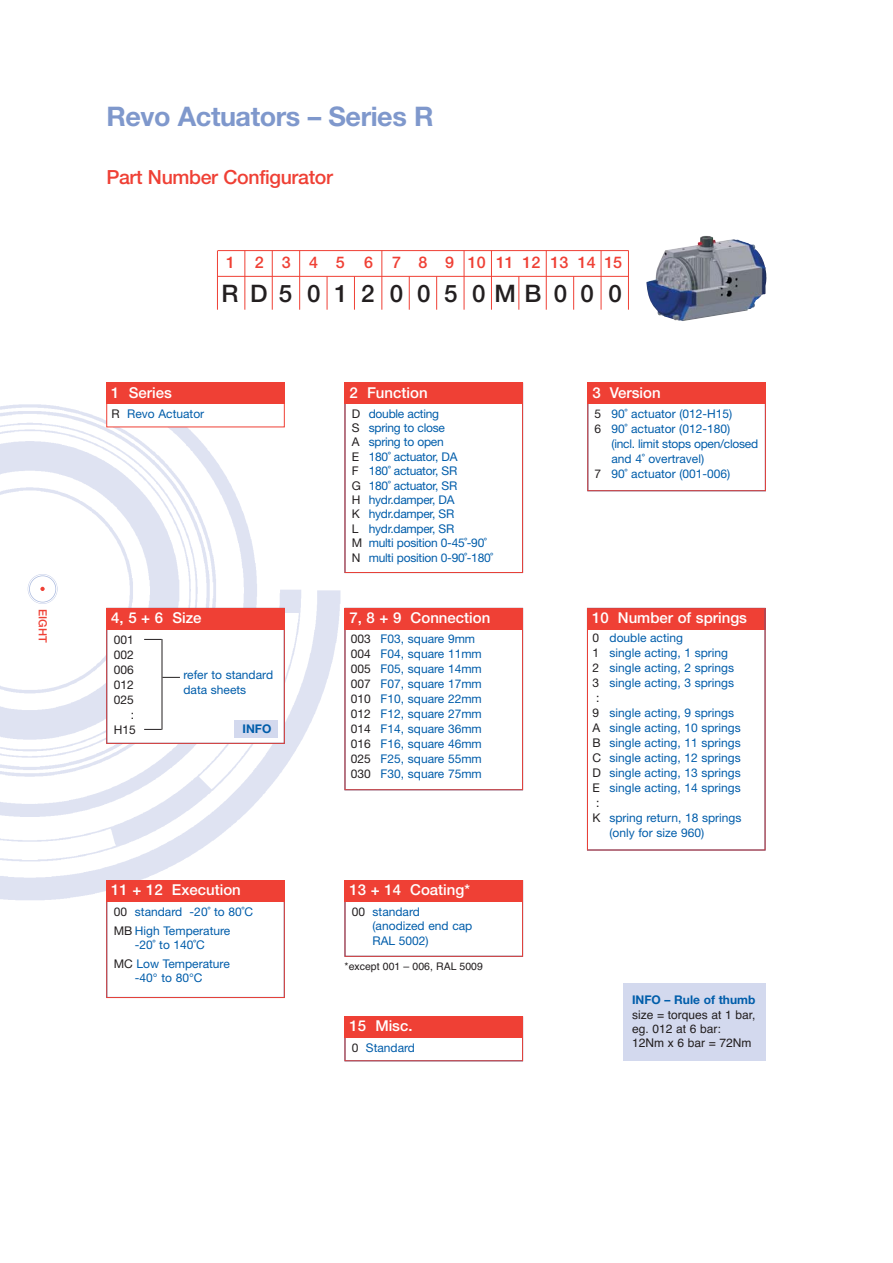
<style>
.page{position:relative;width:893px;height:1263px;background:#fff}
.page>*{position:absolute;margin:0;border:0;box-sizing:border-box;transform-origin:0 0}
.t1{font:700 27px "Helvetica Neue";letter-spacing:-.015em;color:#7f98cc}
.t2{font:500 24.15px "Helvetica Neue";letter-spacing:.56em;color:#231f20}
.t3{font:500 19.5px "Helvetica Neue";letter-spacing:-.015em;color:#ef4035}
.t4{font:500 16.05px "Helvetica Neue";color:#ef4035}
.t5{font:500 15px "Helvetica Neue";color:#fff}
.t6{font:12px/15px "Helvetica Neue";color:#005daa}
.t7{font:12px/14.4px "Helvetica Neue";letter-spacing:-.02em;color:#005daa}
.t8{font:12px/14.4px "Helvetica";color:#231f20}
.t9{font:12px/15px "Helvetica Neue";color:#231f20;text-align:right}
.t10{font:700 12px "Helvetica Neue";color:#005daa}
.t11{font:500 11.25px "Helvetica Neue";color:#ef4035}
.t12{font:10.5px "Helvetica";color:#231f20}
.s1{color:#231f20}
</style>
<div class="page">
<img style="left:0;top:382px;width:360px;height:518px">
<div style="left:107px;top:383px;width:177px;height:44px;background:#fff"></div>
<div style="left:107px;top:608px;width:177px;height:135px;background:#fff"></div>
<div style="left:345px;top:383px;width:177px;height:190px;background:#fff"></div>
<img style="left:646px;top:236px;width:120px;height:85px">
<hr style="left:218px;top:250px;width:410px;height:1px;background:#ef4035">
<hr style="left:218px;top:276px;width:410px;height:1px;background:#ef4035">
<hr style="left:217px;top:250px;width:1px;height:60px;background:#ef4035">
<hr style="left:244px;top:250px;width:1px;height:60px;background:#ef4035">
<hr style="left:272px;top:250px;width:1px;height:60px;background:#ef4035">
<hr style="left:299px;top:250px;width:1px;height:60px;background:#ef4035">
<hr style="left:327px;top:276px;width:1px;height:34px;background:#ef4035">
<hr style="left:354px;top:276px;width:1px;height:34px;background:#ef4035">
<hr style="left:381px;top:250px;width:1px;height:60px;background:#ef4035">
<hr style="left:409px;top:276px;width:1px;height:34px;background:#ef4035">
<hr style="left:436px;top:276px;width:1px;height:34px;background:#ef4035">
<hr style="left:463px;top:250px;width:1px;height:60px;background:#ef4035">
<hr style="left:491px;top:250px;width:1px;height:60px;background:#ef4035">
<hr style="left:518px;top:276px;width:1px;height:34px;background:#ef4035">
<hr style="left:546px;top:250px;width:1px;height:60px;background:#ef4035">
<hr style="left:573px;top:276px;width:1px;height:34px;background:#ef4035">
<hr style="left:600px;top:250px;width:1px;height:60px;background:#ef4035">
<hr style="left:628px;top:250px;width:1px;height:60px;background:#ef4035">
<div style="left:106px;top:383px;width:179px;height:21px;background:#ef4035"></div>
<div style="left:587px;top:608px;width:178px;height:21px;background:#ef4035"></div>
<div style="left:587px;top:608px;width:178px;height:242px;border:1px solid #ef4035"></div>
<div style="left:344px;top:383px;width:179px;height:21px;background:#ef4035"></div>
<div style="left:344px;top:383px;width:179px;height:190px;border:1px solid #ef4035"></div>
<div style="left:587px;top:383px;width:178px;height:21px;background:#ef4035"></div>
<div style="left:587px;top:383px;width:178px;height:108px;border:1px solid #ef4035"></div>
<div style="left:106px;top:608px;width:179px;height:21px;background:#ef4035"></div>
<div style="left:106px;top:608px;width:179px;height:136px;border:1px solid #ef4035"></div>
<div style="left:345px;top:608px;width:177px;height:182px;background:#fff"></div>
<div style="left:344px;top:608px;width:179px;height:21px;background:#ef4035"></div>
<div style="left:344px;top:608px;width:179px;height:182px;border:1px solid #ef4035"></div>
<svg style="left:163px;top:677px;width:17px;height:1px"></svg>
<svg style="left:144px;top:639px;width:18px;height:1px"></svg>
<svg style="left:144px;top:729px;width:18px;height:1px"></svg>
<hr style="left:162px;top:639px;width:1px;height:91px;background:#231f20">
<div style="left:106px;top:880px;width:179px;height:21px;background:#ef4035"></div>
<div style="left:106px;top:880px;width:179px;height:118px;border:1px solid #ef4035"></div>
<div style="left:344px;top:880px;width:179px;height:21px;background:#ef4035"></div>
<div style="left:344px;top:880px;width:179px;height:77px;border:1px solid #ef4035"></div>
<div style="left:344px;top:1017px;width:179px;height:21px;background:#ef4035"></div>
<div style="left:344px;top:1017px;width:179px;height:44px;border:1px solid #ef4035"></div>
<div style="left:623px;top:984px;width:142px;height:77px;background:#d3d9ee"></div>
<div style="left:234px;top:721px;width:44px;height:17px;background:#d3d9ee"></div>
<svg style="left:40px;top:587px;width:5px;height:4px"></svg>
<div style="left:29px;top:575px;width:27px;height:28px;border:2px solid #acbbdf;border-radius:50%"></div>
<div style="left:28px;top:574px;width:30px;height:30px;border:1px solid #c6cfe9;border-radius:50%"></div>
<p class="t11" style="left:47px;top:609px;width:35px;rotate:90deg">EIGHT</p>
<h1 class="t1" style="left:106px;top:106px;width:329px">Revo Actuators – Series R</h1>
<h3 class="t3" style="left:106px;top:170px;width:228px">Part Number Configurator</h3>
<h3 class="t4" style="left:226px;top:256px;width:397px">1 2 3 4 5 6 7 8 9 10 11 12 13 14 15</h3>
<h2 class="t2" style="left:221px;top:285px;width:402px">RD50120050MB000</h2>
<p class="t5" style="left:111px;top:387px;width:62px">1 Series</p>
<p class="t6" style="left:112px;top:407px;width:94px"><span class="s1">R</span> Revo Actuator</p>
<p class="t5" style="left:349px;top:387px;width:80px">2 Function</p>
<p class="t7" style="left:352px;top:407px;width:143px"><span class="s1">D</span> double acting<br><span class="s1">S</span> spring to close<br><span class="s1">A</span> spring to open<br><span class="s1">E</span> 180˚ actuator, DA<br><span class="s1">F</span> 180˚ actuator, SR<br><span class="s1">G</span> 180˚ actuator, SR<br><span class="s1">H</span> hydr.damper, DA<br><span class="s1">K</span> hydr.damper, SR<br><span class="s1">L</span> hydr.damper, SR<br><span class="s1">M</span> multi position 0-45˚-90˚<br><span class="s1">N</span> multi position 0-90˚-180˚</p>
<p class="t5" style="left:592px;top:387px;width:70px">3 Version</p>
<p class="t6" style="left:594px;top:407px;width:139px"><span class="s1">5</span> 90˚ actuator (012-H15)</p>
<p class="t6" style="left:594px;top:422px;width:137px"><span class="s1">6</span> 90˚ actuator (012-180)</p>
<p class="t7" style="left:611px;top:437px;width:148px">(incl. limit stops open/closed</p>
<p class="t6" style="left:611px;top:452px;width:94px">and 4˚ overtravel)</p>
<p class="t6" style="left:594px;top:467px;width:137px"><span class="s1">7</span> 90˚ actuator (001-006)</p>
<p class="t5" style="left:111px;top:612px;width:92px">4, 5 + 6 Size</p>
<p class="t9" style="left:114px;top:633px;width:24px">001<br>002<br>006<br>012<br>025 :<br>H15</p>
<p class="t6" style="left:183px;top:669px;width:91px;line-height:14.4px">refer to standard data sheets</p>
<p class="t10" style="left:242px;top:725px;width:30px">INFO</p>
<p class="t5" style="left:111px;top:884px;width:131px">11 + 12 Execution</p>
<p class="t6" style="left:114px;top:903px;width:141px;line-height:18.6px"><span class="s1">00</span> standard -20˚ to 80˚C<br><span class="s1">MB</span> High Temperature</p>
<p class="t6" style="left:114px;top:937px;width:118px;line-height:18.6px;text-align:center">-20˚ to 140˚C<br><span class="s1">MC</span> Low Temperature</p>
<p class="t6" style="left:135px;top:971px;width:69px">-40° to 80°C</p>
<p class="t5" style="left:349px;top:612px;width:142px">7, 8 + 9 Connection</p>
<p class="t6" style="left:351px;top:632px;width:132px"><span class="s1">003</span> F03, square 9mm<br><span class="s1">004</span> F04, square 11mm<br><span class="s1">005</span> F05, square 14mm<br><span class="s1">007</span> F07, square 17mm<br><span class="s1">010</span> F10, square 22mm<br><span class="s1">012</span> F12, square 27mm<br><span class="s1">014</span> F14, square 36mm<br><span class="s1">016</span> F16, square 46mm<br><span class="s1">025</span> F25, square 55mm<br><span class="s1">030</span> F30, square 75mm</p>
<p class="t5" style="left:349px;top:884px;width:122px">13 + 14 Coating*</p>
<p class="t6" style="left:372px;top:906px;width:101px;line-height:14.4px;text-indent:-21px"><span class="s1">00</span> standard (anodized end cap<br>RAL 5002)</p>
<p class="t12" style="left:344px;top:963px;width:140px">*except 001 – 006, RAL 5009</p>
<p class="t5" style="left:349px;top:1021px;width:65px">15 Misc.</p>
<p class="t6" style="left:352px;top:1042px;width:65px"><span class="s1">0</span> Standard</p>
<p class="t5" style="left:592px;top:612px;width:157px">10 Number of springs</p>
<p class="t6" style="left:592px;top:632px;width:92px"><span class="s1">0</span> double acting</p>
<p class="t6" style="left:592px;top:647px;width:137px"><span class="s1">1</span> single acting, 1 spring</p>
<p class="t6" style="left:592px;top:662px;width:143px"><span class="s1">2</span> single acting, 2 springs</p>
<p class="t6" style="left:592px;top:677px;width:143px"><span class="s1">3</span> single acting, 3 springs</p>
<p class="t9" style="left:596px;top:692px;width:5px">:</p>
<p class="t6" style="left:592px;top:707px;width:143px"><span class="s1">9</span> single acting, 9 springs</p>
<p class="t6" style="left:592px;top:722px;width:150px"><span class="s1">A</span> single acting, 10 springs</p>
<p class="t6" style="left:592px;top:737px;width:150px"><span class="s1">B</span> single acting, 11 springs</p>
<p class="t6" style="left:592px;top:752px;width:150px"><span class="s1">C</span> single acting, 12 springs</p>
<p class="t6" style="left:592px;top:767px;width:150px"><span class="s1">D</span> single acting, 13 springs</p>
<p class="t6" style="left:592px;top:782px;width:150px"><span class="s1">E</span> single acting, 14 springs</p>
<p class="t9" style="left:596px;top:797px;width:5px">:</p>
<p class="t6" style="left:592px;top:812px;width:150px"><span class="s1">K</span> spring return, 18 springs</p>
<p class="t6" style="left:609px;top:827px;width:96px">(only for size 960)</p>
<p class="t10" style="left:632px;top:996px;width:125px">INFO – Rule of thumb</p>
<p class="t8" style="left:632px;top:1008px;width:125px">size = torques at 1 bar, eg. 012 at 6 bar:<br>12Nm x 6 bar = 72Nm</p>
</div>
